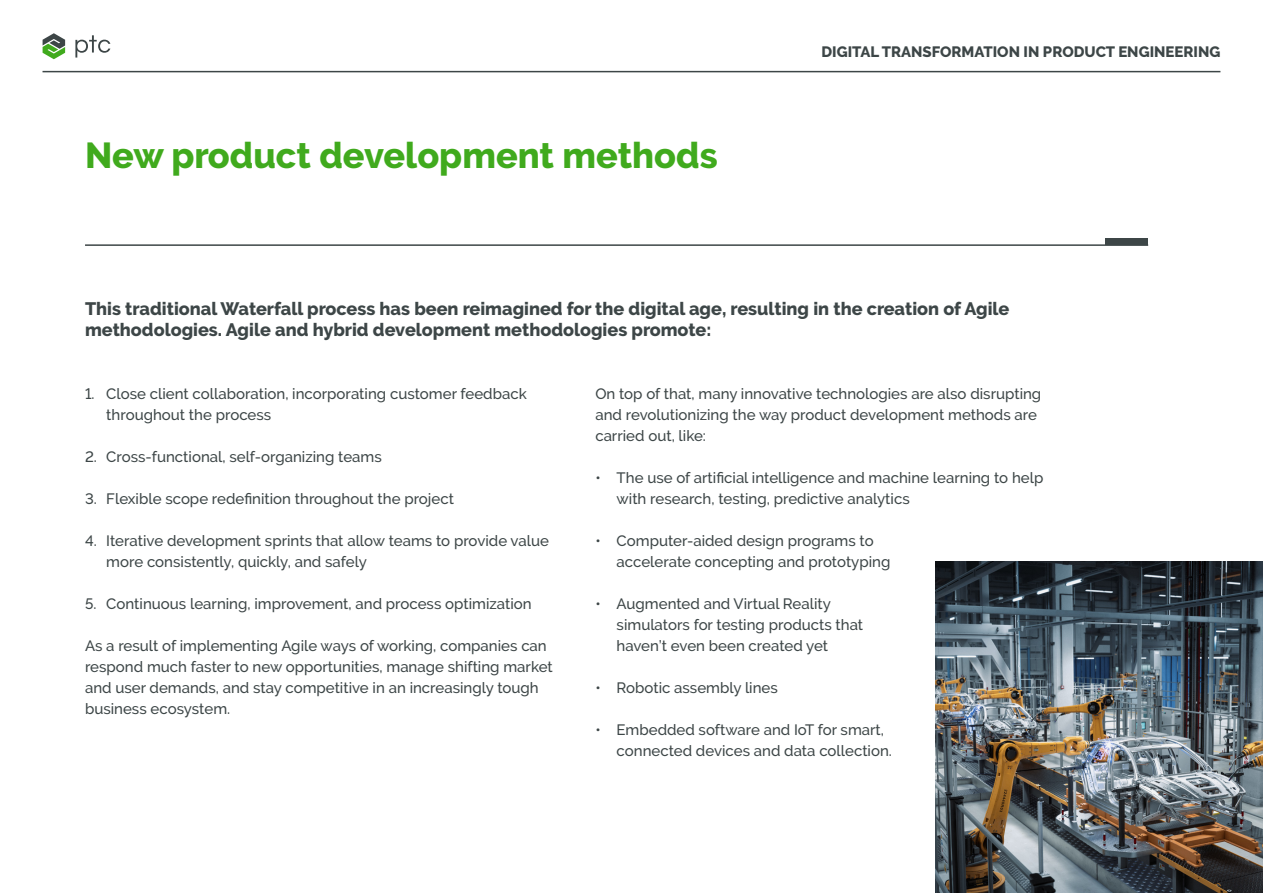
<style>
.page{position:relative;width:1263px;height:893px;background:#fff}
.page>*{position:absolute;margin:0;border:0;box-sizing:border-box;transform-origin:0 0}
.t1{font:800 36px "PTC Raleway";color:#40aa1d}
.t2{font:800 18px/21px "PTC Raleway";color:#3d4647}
.t3{font:500 15px/21px "PTC Raleway";color:#3d4647}
.t4{font:800 15px "PTC Raleway";color:#3d4647}
</style>
<div class="page">
<hr style="left:43px;top:71px;width:1177px;height:1px;background:#3d4647">
<svg style="left:43px;top:33px;width:22px;height:26px"></svg>
<svg style="left:75px;top:35px;width:35px;height:23px"></svg>
<div style="left:1106px;top:239px;width:42px;height:6px;background:#3d4647"></div>
<hr style="left:85px;top:244px;width:1063px;height:2px;background:#3d4647">
<img style="left:935px;top:561px;width:328px;height:332px">
<h1 class="t1" style="left:85px;top:135px;width:634px">New product development methods</h1>
<p class="t4" style="left:821px;top:43px;width:400px">DIGITAL TRANSFORMATION IN PRODUCT ENGINEERING</p>
<p class="t2" style="left:85px;top:298px;width:926px">This traditional Waterfall process has been reimagined for the digital age, resulting in the creation of Agile methodologies. Agile and hybrid development methodologies promote:</p>
<p class="t3" style="left:106px;top:383px;width:422px;text-indent:-21px">1. Close client collaboration, incorporating customer feedback throughout the process</p>
<p class="t3" style="left:85px;top:446px;width:298px">2. Cross-functional, self-organizing teams</p>
<p class="t3" style="left:85px;top:488px;width:370px">3. Flexible scope redefinition throughout the project</p>
<p class="t3" style="left:106px;top:530px;width:444px;text-indent:-21px">4. Iterative development sprints that allow teams to provide value more consistently, quickly, and safely</p>
<p class="t3" style="left:85px;top:593px;width:448px">5. Continuous learning, improvement, and process optimization</p>
<p class="t3" style="left:85px;top:635px;width:469px">As a result of implementing Agile ways of working, companies can respond much faster to new opportunities, manage shifting market and user demands, and stay competitive in an increasingly tough business ecosystem.</p>
<p class="t3" style="left:595px;top:383px;width:447px">On top of that, many innovative technologies are also disrupting and revolutionizing the way product development methods are carried out, like:</p>
<p class="t3" style="left:617px;top:467px;width:428px;text-indent:-21px">• The use of artificial intelligence and machine learning to help with research, testing, predictive analytics</p>
<p class="t3" style="left:617px;top:530px;width:275px;text-indent:-21px">• Computer-aided design programs to accelerate concepting and prototyping</p>
<p class="t3" style="left:617px;top:593px;width:248px;text-indent:-21px">• Augmented and Virtual Reality simulators for testing products that haven’t even been created yet</p>
<p class="t3" style="left:595px;top:677px;width:184px">• Robotic assembly lines</p>
<p class="t3" style="left:617px;top:719px;width:277px;text-indent:-21px">• Embedded software and IoT for smart, connected devices and data collection.</p>
</div>
